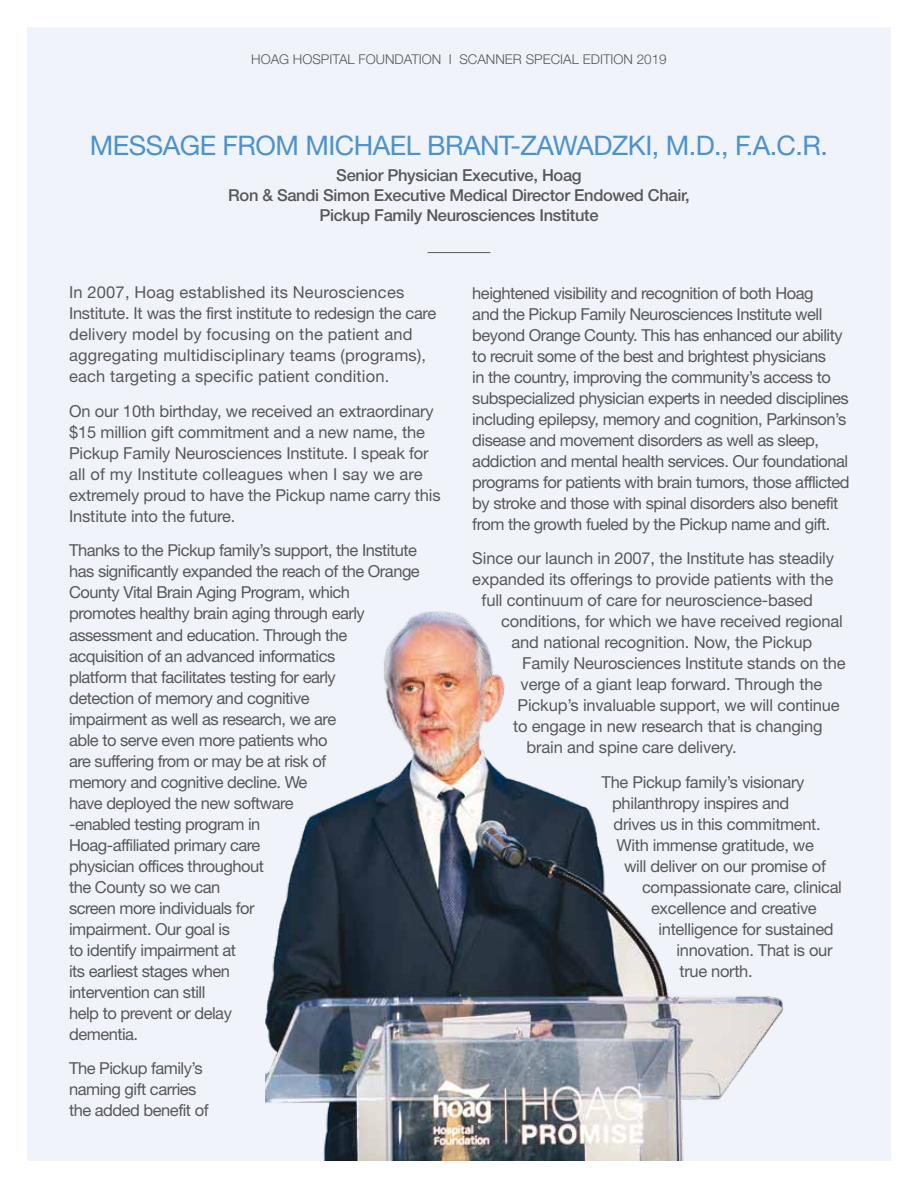
<style>
.page{position:relative;width:918px;height:1188px;background:#fff}
.page>*{position:absolute;margin:0;border:0;box-sizing:border-box;transform-origin:0 0}
.t1{font:27px "Helvetica Neue LT Std";letter-spacing:-.02em;color:#4d92ca}
.t2{font:16.5px/21px "Helvetica Neue LT Std";letter-spacing:-.03em;color:#58585a}
.t3{font:16.5px/21px "Helvetica Neue LT Std";letter-spacing:-.01em;color:#58585a}
.t4{font:16.5px/21px "Helvetica Neue LT Std";letter-spacing:.01em;color:#58585a}
.t5{font:500 16.5px/19.8px "Helvetica Neue LT Std";letter-spacing:-.02em;color:#58585a;text-align:center}
.t6{font:300 13.5px "Helvetica Neue LT Std";color:#58585a}
</style>
<div class="page">
<div style="left:27px;top:27px;width:864px;height:1134px;background:#f0f4fa"></div>
<hr style="left:428px;top:252px;width:62px;height:1px;background:#58585a">
<img style="left:266px;top:611px;width:517px;height:550px">
<p class="t6" style="left:251px;top:51px;width:417px">HOAG HOSPITAL FOUNDATION I SCANNER SPECIAL EDITION 2019</p>
<h1 class="t1" style="left:90px;top:129px;width:740px">MESSAGE FROM MICHAEL BRANT-ZAWADZKI, M.D., F.A.C.R.</h1>
<p class="t5" style="left:228px;top:165px;width:463px">Senior Physician Executive, Hoag<br>Ron &amp; Sandi Simon Executive Medical Director Endowed Chair,<br>Pickup Family Neurosciences Institute</p>
<p class="t4" style="left:69px;top:282px;width:369px">In 2007, Hoag established its Neurosciences Institute. It was the first institute to redesign the care delivery model by focusing on the patient and aggregating multidisciplinary teams (programs), each targeting a specific patient condition.</p>
<p class="t3" style="left:69px;top:400px;width:373px">On our 10th birthday, we received an extraordinary $15 million gift commitment and a new name, the Pickup Family Neurosciences Institute. I speak for all of my Institute colleagues when I say we are extremely proud to have the Pickup name carry this Institute into the future.</p>
<p class="t2" style="left:69px;top:540px;width:352px">Thanks to the Pickup family’s support, the Institute has significantly expanded the reach of the Orange<br>County Vital Brain Aging Program, which promotes healthy brain aging through early assessment and education. Through the acquisition of an advanced informatics<br>platform that facilitates testing for early<br>detection of memory and cognitive<br>impairment as well as research, we are<br>able to serve even more patients who<br>are suffering from or may be at risk of<br>memory and cognitive decline. We<br>have deployed the new software<br>-enabled testing program in<br>Hoag-affiliated primary care<br>physician offices throughout<br>the County so we can<br>screen more individuals for<br>impairment. Our goal is<br>to identify impairment at<br>its earliest stages when<br>intervention can still<br>help to prevent or delay<br>dementia.</p>
<p class="t2" style="left:69px;top:1057px;width:141px">The Pickup family’s naming gift carries the added benefit of</p>
<p class="t2" style="left:472px;top:282px;width:379px">heightened visibility and recognition of both Hoag<br>and the Pickup Family Neurosciences Institute well beyond Orange County. This has enhanced our ability to recruit some of the best and brightest physicians<br>in the country, improving the community’s access to subspecialized physician experts in needed disciplines including epilepsy, memory and cognition, Parkinson’s disease and movement disorders as well as sleep, addiction and mental health services. Our foundational programs for patients with brain tumors, those afflicted by stroke and those with spinal disorders also benefit from the growth fueled by the Pickup name and gift.</p>
<p class="t3" style="left:472px;top:548px;width:363px">Since our launch in 2007, the Institute has steadily</p>
<p class="t3" style="left:472px;top:569px;width:362px">expanded its offerings to provide patients with the</p>
<p class="t3" style="left:482px;top:590px;width:333px">full continuum of care for neuroscience-based</p>
<p class="t3" style="left:501px;top:611px;width:343px">conditions, for which we have received regional</p>
<p class="t3" style="left:512px;top:632px;width:302px">and national recognition. Now, the Pickup</p>
<p class="t3" style="left:522px;top:653px;width:325px">Family Neurosciences Institute stands on the</p>
<p class="t3" style="left:521px;top:674px;width:303px">verge of a giant leap forward. Through the</p>
<p class="t3" style="left:518px;top:695px;width:324px">Pickup’s invaluable support, we will continue</p>
<p class="t3" style="left:513px;top:716px;width:311px">to engage in new research that is changing</p>
<p class="t3" style="left:527px;top:737px;width:212px">brain and spine care delivery.</p>
<p class="t2" style="left:602px;top:771px;width:204px">The Pickup family’s visionary</p>
<p class="t2" style="left:612px;top:792px;width:179px">philanthropy inspires and</p>
<p class="t2" style="left:614px;top:813px;width:209px">drives us in this commitment.</p>
<p class="t2" style="left:617px;top:834px;width:199px">With immense gratitude, we</p>
<p class="t2" style="left:624px;top:855px;width:203px">will deliver on our promise of</p>
<p class="t2" style="left:642px;top:876px;width:201px">compassionate care, clinical</p>
<p class="t2" style="left:651px;top:897px;width:167px">excellence and creative</p>
<p class="t2" style="left:659px;top:918px;width:177px">intelligence for sustained</p>
<p class="t2" style="left:677px;top:939px;width:157px">innovation. That is our</p>
<p class="t2" style="left:680px;top:960px;width:75px">true north.</p>
</div>
